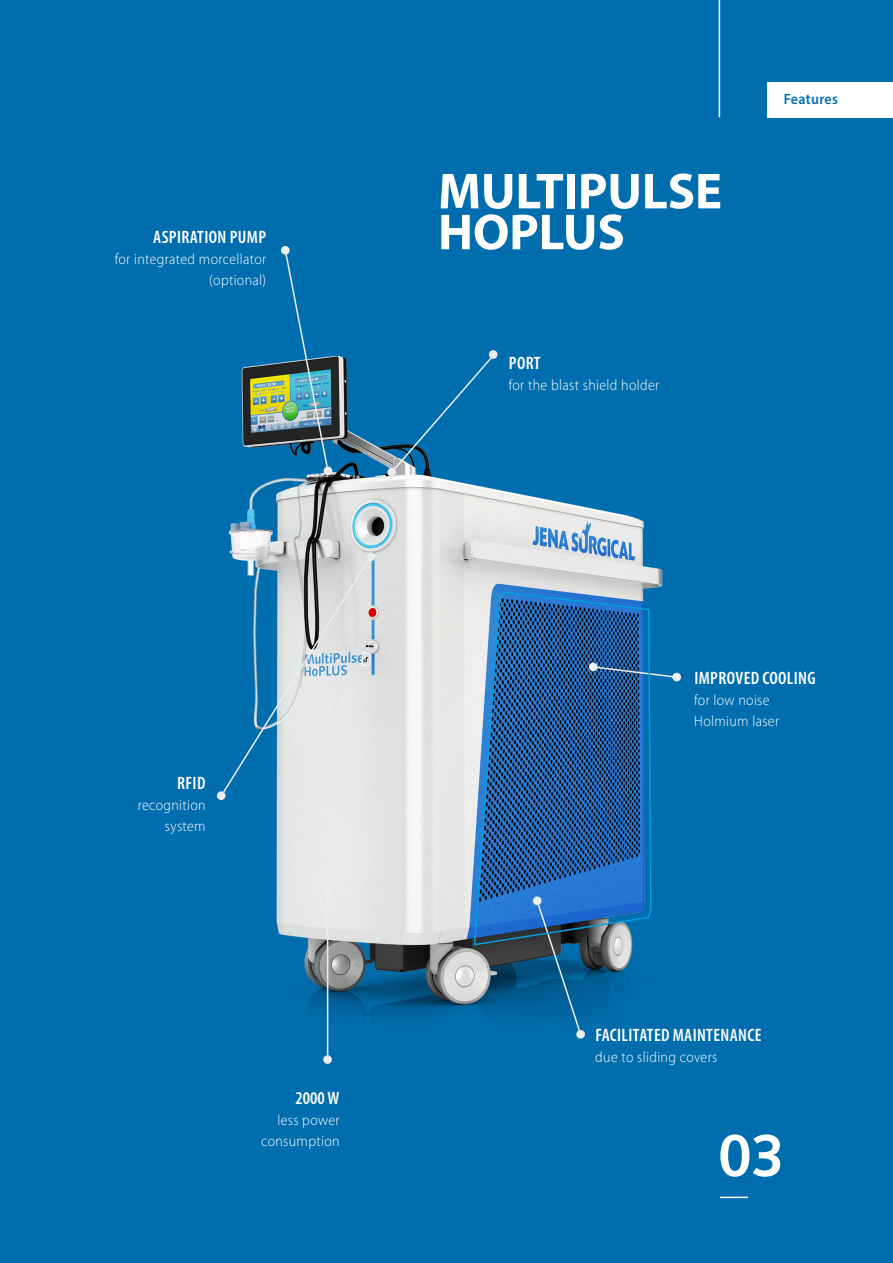
<style>
.page{position:relative;width:893px;height:1263px;background:#fff}
.page>*{position:absolute;margin:0;border:0;box-sizing:border-box;transform-origin:0 0}
.t1{font:700 60px "Syntax LT Std";color:#fff}
.t2{font:700 51px/41px "Myriad Pro";letter-spacing:-.005em;color:#fff}
.t3{font:600 condensed 18px "Myriad Pro";letter-spacing:.02em;color:#fff}
.t4{font:300 15px/21px "Myriad Pro";letter-spacing:.025em;color:#fff;text-align:right;scale:.93 1}
.t5{font:600 15px "Myriad Pro";letter-spacing:.025em;color:#006eae;scale:.93 1}
</style>
<div class="page">
<img style="left:0;top:0;width:893px;height:1263px">
<div style="left:0;top:971px;width:13px;height:292px;background:#006dae"></div>
<hr style="left:719px;top:0;width:1px;height:117px;background:#fff">
<hr style="left:720px;top:1196px;width:28px;height:2px;background:#fff">
<div style="left:767px;top:82px;width:126px;height:35px;background:#fff"></div>
<svg style="left:652px;top:665px;width:30px;height:14px"></svg>
<svg style="left:672px;top:672px;width:9px;height:10px"></svg>
<svg style="left:280px;top:245px;width:53px;height:231px"></svg>
<svg style="left:387px;top:350px;width:111px;height:127px"></svg>
<svg style="left:219px;top:554px;width:154px;height:244px"></svg>
<div style="left:367px;top:552px;width:8px;height:9px;background:#ededed;border-radius:50%"></div>
<div style="left:217px;top:791px;width:9px;height:9px;background:#ededed;border-radius:50%"></div>
<svg style="left:532px;top:946px;width:53px;height:93px"></svg>
<hr style="left:327px;top:889px;width:1px;height:169px;background:#ededed">
<div style="left:323px;top:885px;width:9px;height:9px;background:#ededed;border-radius:50%"></div>
<div style="left:323px;top:1055px;width:9px;height:9px;background:#ededed;border-radius:50%"></div>
<svg style="left:473px;top:592px;width:179px;height:354px"></svg>
<p class="t3" style="left:153px;top:227px;width:114px">ASPIRATION PUMP</p>
<p class="t4" style="left:115px;top:249px;width:164px">for integrated morcellator (optional)</p>
<h2 class="t2" style="left:438px;top:169px;width:286px">MULTIPULSE<br>HOPLUS</h2>
<p class="t3" style="left:509px;top:353px;width:33px">PORT</p>
<p class="t4" style="left:509px;top:375px;width:163px">for the blast shield holder</p>
<p class="t5" style="left:784px;top:90px;width:60px">Features</p>
<p class="t3" style="left:177px;top:773px;width:30px">RFID</p>
<p class="t4" style="left:138px;top:795px;width:74px">recognition system</p>
<p class="t3" style="left:295px;top:1088px;width:46px">2000 W</p>
<p class="t4" style="left:261px;top:1110px;width:86px">less power consumption</p>
<p class="t3" style="left:694px;top:668px;width:123px">IMPROVED COOLING</p>
<p class="t4" style="left:694px;top:690px;width:93px;text-align:left">for low noise<br>Holmium laser</p>
<p class="t3" style="left:595px;top:1025px;width:168px">FACILITATED MAINTENANCE</p>
<p class="t4" style="left:595px;top:1047px;width:133px">due to sliding covers</p>
<h1 class="t1" style="left:718px;top:1121px;width:68px">03</h1>
</div>
